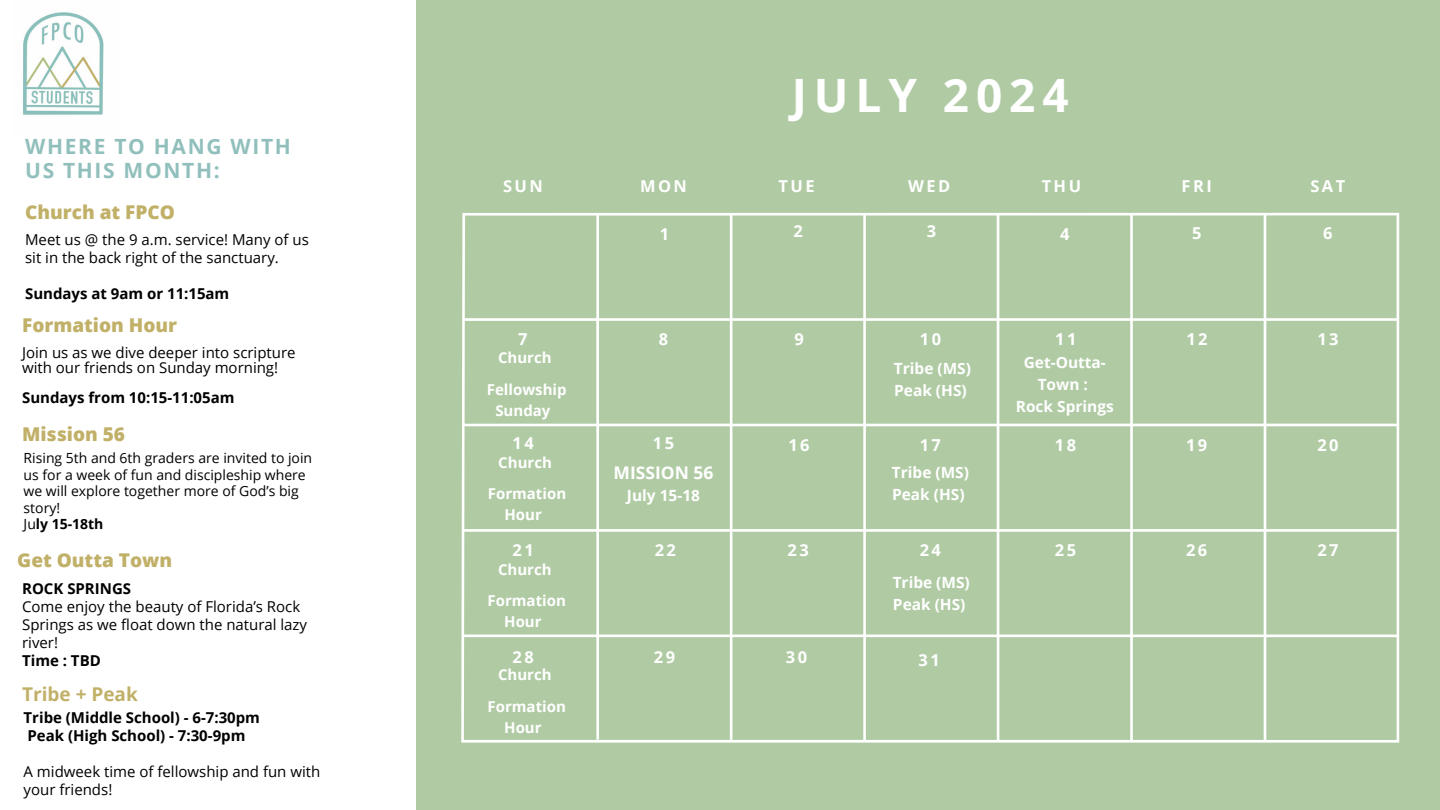
<style>
.page{position:relative;width:1440px;height:810px;background:#b0cba4}
.page>*{position:absolute;margin:0;border:0;box-sizing:border-box;transform-origin:0 0}
.t1{font:700 46px "Open Sans";letter-spacing:.15em;color:#fff}
.t2{font:700 21px/24px "Open Sans";letter-spacing:.08em;color:#91c0bc}
.t3{font:800 19px "Open Sans";color:#c1b068}
.t4{font:700 19px "Open Sans";color:#c1b068}
.t5{font:700 17.5px "Open Sans";color:#fff}
.t6{font:700 16.5px "Open Sans";letter-spacing:.15em;color:#fff}
.t7{font:700 15.5px "Open Sans";color:#fff}
.t8{font:15px/18px "Open Sans";color:#000}
.t9{font:700 15px/18px "Open Sans";color:#000}
.t10{font:700 15px "Open Sans";color:#fff}
.t11{font:14px/16.5px "Open Sans";color:#000}
.t12{font:700 14px "Open Sans";color:#000}
.s1{font-weight:400}
</style>
<div class="page">
<svg style="left:461px;top:213px;width:938px;height:529px"></svg>
<div style="left:0;top:0;width:415px;height:810px;background:#fff"></div>
<img style="left:23px;top:12px;width:81px;height:103px">
<p class="t2" style="left:25px;top:134px;width:267px">WHERE TO HANG WITH<br>US THIS MONTH:</p>
<h4 class="t3" style="left:25px;top:199px;width:151px">Church at FPCO</h4>
<p class="t8" style="left:25px;top:230px;width:285px">Meet us @ the 9 a.m. service! Many of us sit in the back right of the sanctuary.</p>
<p class="t9" style="left:25px;top:284px;width:206px">Sundays at 9am or 11:15am</p>
<p class="t3" style="left:22px;top:311px;width:157px">Formation Hour</p>
<p class="t8" style="left:22px;top:345px;width:275px;line-height:15px">Join us as we dive deeper into scripture with our friends on Sunday morning!</p>
<p class="t9" style="left:22px;top:388px;width:214px">Sundays from 10:15-11:05am</p>
<h5 class="t3" style="left:22px;top:421px;width:104px">Mission 56</h5>
<h5 class="t11" style="left:24px;top:449px;width:290px">Rising 5th and 6th graders are invited to join us for a week of fun and discipleship where we will explore together more of God’s big story!</h5>
<p class="t12" style="left:24px;top:514px;width:81px"><span class="s1">Ju</span>ly 15-18th</p>
<h5 class="t3" style="left:17px;top:547px;width:156px">Get Outta Town</h5>
<p class="t9" style="left:22px;top:579px;width:111px">ROCK SPRINGS</p>
<p class="t8" style="left:22px;top:597px;width:287px">Come enjoy the beauty of Florida’s Rock<br>Springs as we float down the natural lazy river!</p>
<p class="t9" style="left:22px;top:651px;width:80px">Time : TBD</p>
<h5 class="t4" style="left:22px;top:681px;width:117px">Tribe + Peak</h5>
<h5 class="t9" style="left:24px;top:709px;width:238px">Tribe (Middle School) - 6-7:30pm<br>Peak (High School) - 7:30-9pm</h5>
<h5 class="t8" style="left:24px;top:763px;width:298px">A midweek time of fellowship and fun with your friends!</h5>
<p class="t1" style="left:792px;top:63px;width:278px">JULY 2024</p>
<p class="t6" style="left:503px;top:174px;width:41px">SUN</p>
<p class="t6" style="left:640px;top:174px;width:48px">MON</p>
<p class="t6" style="left:778px;top:174px;width:38px">TUE</p>
<p class="t6" style="left:908px;top:174px;width:44px">WED</p>
<p class="t6" style="left:1042px;top:174px;width:41px">THU</p>
<h4 class="t6" style="left:1182px;top:174px;width:32px">FRI</h4>
<h4 class="t6" style="left:1310px;top:174px;width:36px">SAT</h4>
<h5 class="t6" style="left:518px;top:327px;width:11px">7</h5>
<p class="t10" style="left:498px;top:347px;width:55px">Church</p>
<h5 class="t10" style="left:487px;top:379px;width:81px">Fellowship</h5>
<h5 class="t10" style="left:495px;top:400px;width:57px">Sunday</h5>
<h3 class="t6" style="left:513px;top:432px;width:23px">14</h3>
<p class="t10" style="left:498px;top:452px;width:55px">Church</p>
<h5 class="t10" style="left:488px;top:483px;width:80px">Formation</h5>
<h5 class="t10" style="left:504px;top:504px;width:39px">Hour</h5>
<p class="t6" style="left:513px;top:538px;width:23px">21</p>
<h5 class="t10" style="left:498px;top:558px;width:55px">Church</h5>
<p class="t10" style="left:488px;top:590px;width:80px">Formation</p>
<h5 class="t10" style="left:504px;top:611px;width:39px">Hour</h5>
<p class="t6" style="left:513px;top:645px;width:23px">28</p>
<h5 class="t10" style="left:498px;top:664px;width:55px">Church</h5>
<h5 class="t10" style="left:488px;top:696px;width:80px">Formation</h5>
<p class="t10" style="left:504px;top:717px;width:39px">Hour</p>
<h5 class="t6" style="left:660px;top:223px;width:11px">1</h5>
<h5 class="t6" style="left:793px;top:220px;width:11px">2</h5>
<p class="t6" style="left:927px;top:220px;width:11px">3</p>
<p class="t6" style="left:1060px;top:223px;width:11px">4</p>
<h5 class="t6" style="left:659px;top:327px;width:11px">8</h5>
<h3 class="t6" style="left:795px;top:327px;width:11px">9</h3>
<p class="t6" style="left:920px;top:327px;width:23px">10</p>
<p class="t6" style="left:1055px;top:327px;width:23px">11</p>
<p class="t7" style="left:894px;top:357px;width:79px">Tribe (MS)</p>
<p class="t7" style="left:894px;top:379px;width:74px">Peak (HS)</p>
<p class="t7" style="left:1024px;top:352px;width:84px">Get-Outta-</p>
<p class="t7" style="left:1038px;top:373px;width:52px">Town :</p>
<p class="t7" style="left:1016px;top:395px;width:99px">Rock Springs</p>
<h3 class="t6" style="left:653px;top:432px;width:23px">15</h3>
<p class="t6" style="left:788px;top:434px;width:23px">16</p>
<h3 class="t6" style="left:920px;top:434px;width:23px">17</h3>
<h1 class="t6" style="left:1055px;top:434px;width:23px">18</h1>
<p class="t5" style="left:614px;top:461px;width:101px">MISSION 56</p>
<p class="t7" style="left:627px;top:484px;width:75px">July 15-18</p>
<h5 class="t7" style="left:892px;top:461px;width:79px">Tribe (MS)</h5>
<h5 class="t7" style="left:892px;top:483px;width:74px">Peak (HS)</h5>
<p class="t6" style="left:655px;top:538px;width:23px">22</p>
<p class="t6" style="left:788px;top:538px;width:23px">23</p>
<h5 class="t6" style="left:920px;top:538px;width:23px">24</h5>
<h4 class="t6" style="left:1055px;top:538px;width:23px">25</h4>
<h5 class="t7" style="left:893px;top:571px;width:79px">Tribe (MS)</h5>
<p class="t7" style="left:893px;top:593px;width:74px">Peak (HS)</p>
<p class="t6" style="left:654px;top:645px;width:23px">29</p>
<p class="t6" style="left:786px;top:645px;width:23px">30</p>
<h5 class="t6" style="left:919px;top:649px;width:23px">31</h5>
<h4 class="t6" style="left:1192px;top:221px;width:11px">5</h4>
<h4 class="t6" style="left:1186px;top:327px;width:23px">12</h4>
<h4 class="t6" style="left:1186px;top:434px;width:23px">19</h4>
<h4 class="t6" style="left:1186px;top:538px;width:23px">26</h4>
<p class="t6" style="left:1323px;top:221px;width:11px">6</p>
<h2 class="t6" style="left:1317px;top:327px;width:23px">13</h2>
<h3 class="t6" style="left:1317px;top:434px;width:23px">20</h3>
<p class="t6" style="left:1317px;top:538px;width:23px">27</p>
</div>
